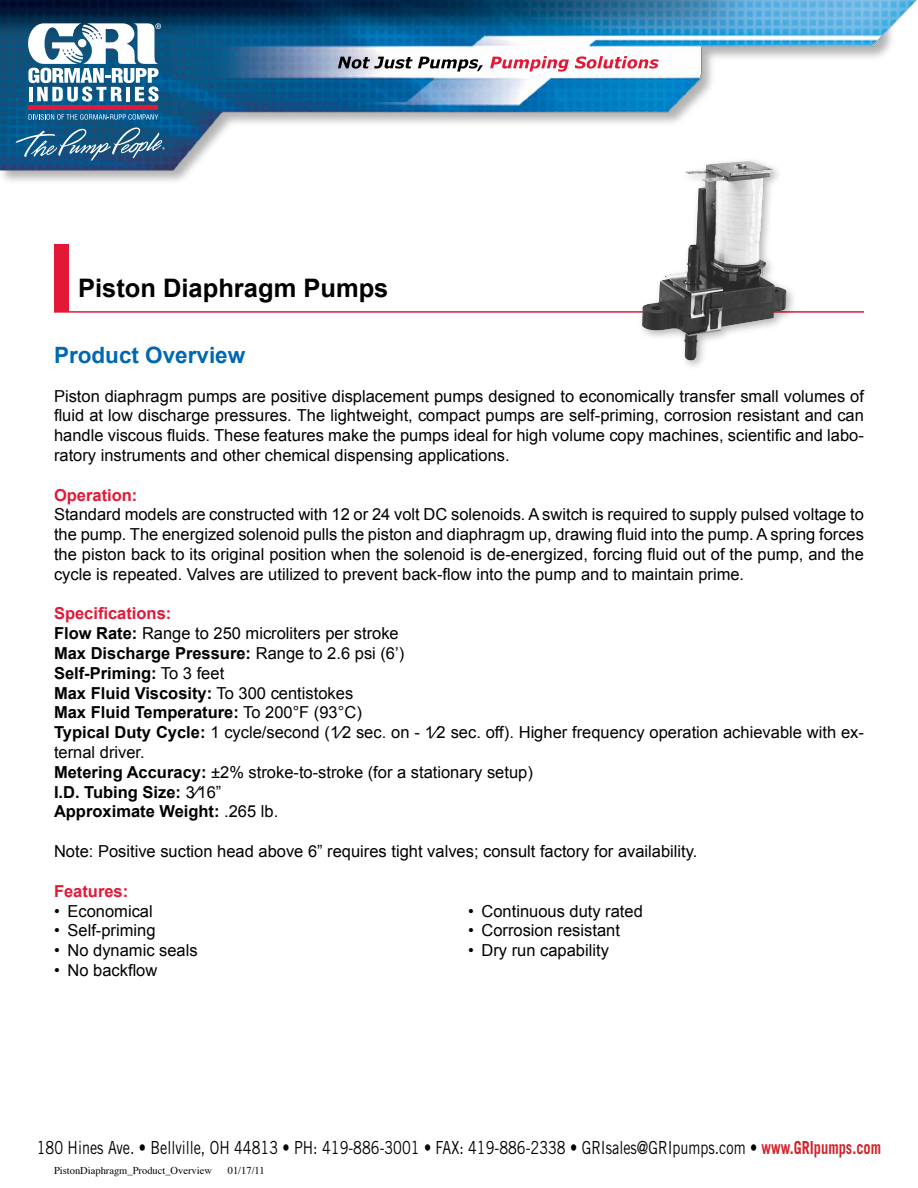
<style>
.page{position:relative;width:918px;height:1188px;background:#fff}
.page>*{position:absolute;margin:0;border:0;box-sizing:border-box;transform-origin:0 0}
.t1{font:700 25.5px "Arial";color:#000}
.t2{font:700 22.5px "Arial";color:#0067b1}
.t3{font:18px "Trade Gothic";color:#000;scale:.8 1}
.t4{font:16.5px/19.8px "Arial";color:#000;text-align:justify}
.t5{font:700 16.5px "Arial";color:#e31837}
.t6{font:10.5px "Times";color:#000}
.s1{font-weight:700;color:#e31837}
.s2{font-weight:700}
.s3{font-weight:700;color:#d2232a}
</style>
<div class="page">
<div style="left:54px;top:244px;width:14px;height:68px;background:#e31837"></div>
<hr style="left:54px;top:311px;width:810px;height:2px;background:#e31837">
<div style="left:637px;top:156px;width:160px;height:214px;background:#000;opacity:.3"></div>
<img style="left:642px;top:211px;width:145px;height:149px">
<img style="left:0;top:0;width:917px;height:211px">
<div style="left:29px;top:105px;width:129px;height:5px;background:#e31837"></div>
<svg style="left:28px;top:23px;width:133px;height:79px"></svg>
<svg style="left:29px;top:114px;width:129px;height:6px"></svg>
<svg style="left:338px;top:57px;width:145px;height:15px"></svg>
<svg style="left:490px;top:56px;width:79px;height:16px"></svg>
<svg style="left:575px;top:56px;width:84px;height:13px"></svg>
<svg style="left:16px;top:127px;width:149px;height:34px;background:#386c93"></svg>
<h1 class="t1" style="left:78px;top:271px;width:312px">Piston Diaphragm Pumps</h1>
<h2 class="t2" style="left:54px;top:340px;width:193px">Product Overview</h2>
<p class="t4" style="left:54px;top:386px;width:812px">Piston diaphragm pumps are positive displacement pumps designed to economically transfer small volumes of fluid at low discharge pressures. The lightweight, compact pumps are self-priming, corrosion resistant and can handle viscous fluids. These features make the pumps ideal for high volume copy machines, scientific and labo&shy;ratory instruments and other chemical dispensing applications.</p>
<p class="t5" style="left:54px;top:484px;width:85px">Operation:</p>
<p class="t4" style="left:54px;top:505px;width:812px">Standard models are constructed with 12 or 24 volt DC solenoids. A switch is required to supply pulsed voltage to the pump. The energized solenoid pulls the piston and diaphragm up, drawing fluid into the pump. A spring forces the piston back to its original position when the solenoid is de-energized, forcing fluid out of the pump, and the cycle is repeated. Valves are utilized to prevent back-flow into the pump and to maintain prime.</p>
<p class="t4" style="left:54px;top:604px;width:812px;text-align:left"><span class="s1">Specifications:<br></span><span class="s2">Flow Rate:</span> Range to 250 microliters per stroke<br><span class="s2">Max Discharge Pressure:</span> Range to 2.6 psi (6’)<br><span class="s2">Self-Priming:</span> To 3 feet<br><span class="s2">Max Fluid Viscosity:</span> To 300 centistokes<br><span class="s2">Max Fluid Temperature:</span> To 200°F (93°C)<br><span class="s2">Typical Duty Cycle:</span> 1 cycle/second (1⁄2 sec. on - 1⁄2 sec. off). Higher frequency operation achievable with ex&shy;ternal driver.<br><span class="s2">Metering Accuracy:</span> ±2% stroke-to-stroke (for a stationary setup)<br><span class="s2">I.D. Tubing Size:</span> 3⁄16”<br><span class="s2">Approximate Weight:</span> .265 lb.</p>
<p class="t4" style="left:54px;top:842px;width:645px">Note: Positive suction head above 6” requires tight valves; consult factory for availability.</p>
<p class="t5" style="left:54px;top:880px;width:76px">Features:</p>
<p class="t4" style="left:54px;top:901px;width:100px">• Economical</p>
<p class="t4" style="left:54px;top:921px;width:103px">• Self-priming</p>
<p class="t4" style="left:54px;top:941px;width:145px">• No dynamic seals</p>
<p class="t4" style="left:54px;top:960px;width:105px">• No backflow</p>
<p class="t4" style="left:468px;top:901px;width:176px">• Continuous duty rated</p>
<p class="t4" style="left:468px;top:921px;width:153px">• Corrosion resistant</p>
<p class="t4" style="left:468px;top:941px;width:142px">• Dry run capability</p>
<p class="t3" style="left:37px;top:1137px;width:1057px">180 Hines Ave. • Bellville, OH 44813 • PH: 419-886-3001 • FAX: 419-886-2338 • GRIsales@GRIpumps.com • <span class="s3">www.GRIpumps.com</span></p>
<p class="t6" style="left:54px;top:1160px;width:160px">PistonDiaphragm_Product_Overview</p>
<p class="t6" style="left:228px;top:1160px;width:38px">01/17/11</p>
</div>
